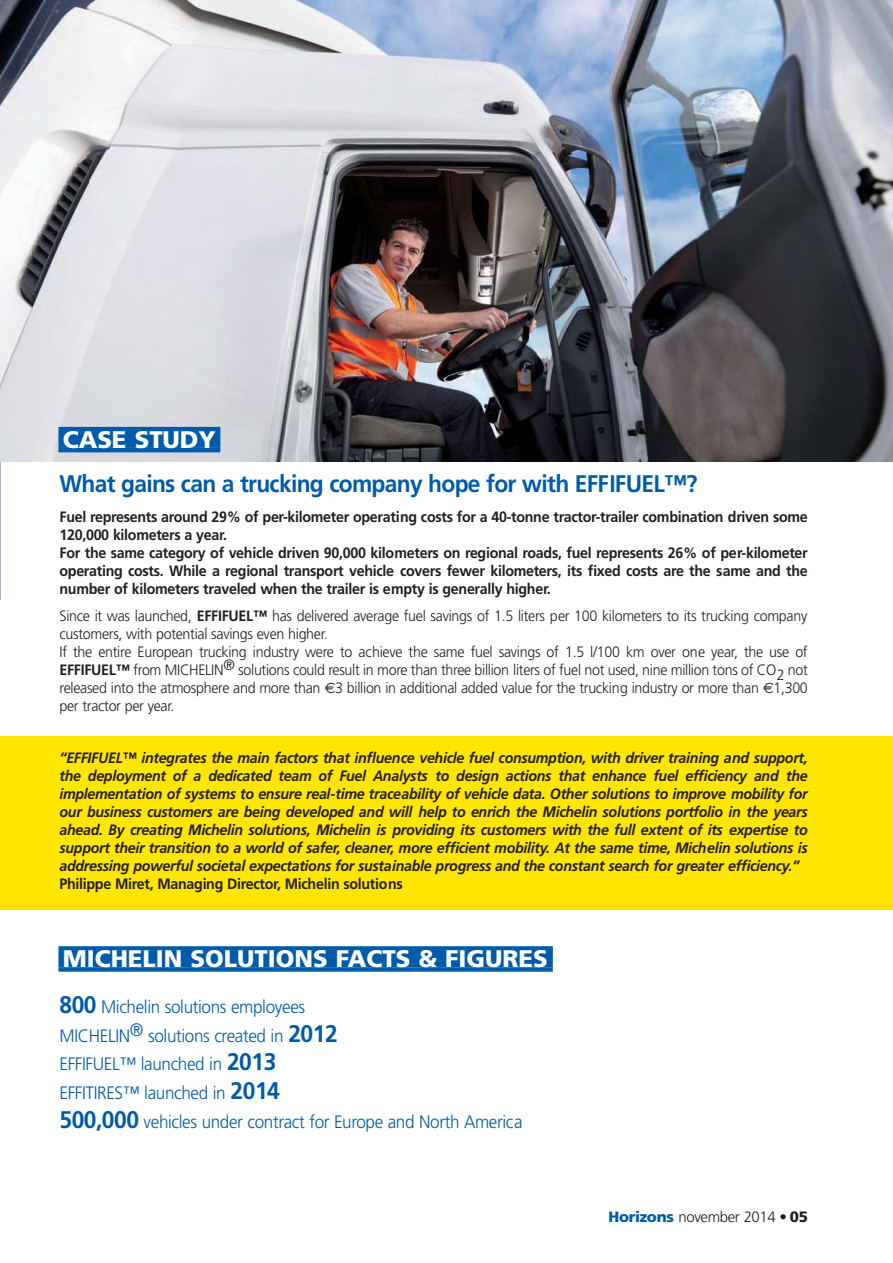
<style>
.page{position:relative;width:893px;height:1263px;background:#fff}
.page>*{position:absolute;margin:0;border:0;box-sizing:border-box;transform-origin:0 0}
.t1{font:700 24px "+YNWKIL Frutiger";letter-spacing:-.03em;color:#005baa;scale:.95 1}
.t2{font:900 24px "+PNIGTK Frutiger";color:#fff}
.t3{font:300 18px/28.8px "+JINJFW Frutiger";letter-spacing:-.02em;color:#005baa;scale:.95 1}
.t4{font:italic 700 15px/18px "+OJHLFO Frutiger";letter-spacing:-.02em;color:#231f20;text-align:justify;scale:.95 1}
.t5{font:300 15px/18px "+JINJFW Frutiger";letter-spacing:-.02em;color:#231f20;scale:.95 1}
.t6{font:700 15px/18px "+YNWKIL Frutiger";letter-spacing:-.02em;color:#231f20;scale:.95 1}
.t7{font:300 15px "+JINJFW Frutiger";letter-spacing:-.02em;color:#231f20}
.s1{font-family:"+YNWKIL Frutiger";font-weight:700}
.s2{font-family:"+UYMKML Euro Sans";font-weight:400}
.s3{font-family:"+YNWKIL Frutiger";font-weight:700;font-size:24px}
.s4{font-family:"+PNIGTK Frutiger";font-weight:900;color:#005baa}
.s5{font-family:"+PNIGTK Frutiger";font-weight:900}
</style>
<div class="page">
<img style="left:0;top:0;width:893px;height:461px">
<div style="left:58px;top:427px;width:162px;height:21px;background:#005baa"></div>
<hr style="left:58px;top:448px;width:162px;height:4px;background:#005baa">
<div style="left:58px;top:946px;width:495px;height:21px;background:#005baa"></div>
<div style="left:58px;top:967px;width:495px;height:5px;background:#005baa"></div>
<div style="left:0;top:737px;width:893px;height:173px;background:#ffe600"></div>
<h1 class="t2" style="left:63px;top:430px;width:155px">CASE STUDY</h1>
<h1 class="t1" style="left:60px;top:474px;width:673px">What gains can a trucking company hope for with EFFIFUEL™?</h1>
<p class="t6" style="left:60px;top:509px;width:789px">Fuel represents around 29% of per-kilometer operating costs for a 40-tonne tractor-trailer combination driven some 120,000 kilometers a year.<br>For the same category of vehicle driven 90,000 kilometers on regional roads, fuel represents 26% of per-kilometer operating costs. While a regional transport vehicle covers fewer kilometers, its fixed costs are the same and the number of kilometers traveled when the trailer is empty is generally higher.</p>
<p class="t5" style="left:60px;top:608px;width:789px">Since it was launched, <span class="s1">EFFIFUEL™</span> has delivered average fuel savings of 1.5 liters per 100 kilometers to its trucking company customers, with potential savings even higher.<br>If the entire European trucking industry were to achieve the same fuel savings of 1.5 l/100 km over one year, the use of <span class="s1">EFFIFUEL™</span> from MICHELIN® solutions could result in more than three billion liters of fuel not used, nine million tons of CO2 not released into the atmosphere and more than <span class="s2">€</span>3 billion in additional added value for the trucking industry or more than <span class="s2">€</span>1,300 per tractor per year.</p>
<p class="t4" style="left:60px;top:750px;width:789px">“EFFIFUEL™ integrates the main factors that influence vehicle fuel consumption, with driver training and support, the deployment of a dedicated team of Fuel Analysts to design actions that enhance fuel efficiency and the implementation of systems to ensure real-time traceability of vehicle data. Other solutions to improve mobility for our business customers are being developed and will help to enrich the Michelin solutions portfolio in the years ahead. By creating Michelin solutions, Michelin is providing its customers with the full extent of its expertise to support their transition to a world of safer, cleaner, more efficient mobility. At the same time, Michelin solutions is addressing powerful societal expectations for sustainable progress and the constant search for greater efficiency.”</p>
<p class="t6" style="left:60px;top:876px;width:363px">Philippe Miret, Managing Director, Michelin solutions</p>
<h1 class="t2" style="left:63px;top:949px;width:487px">MICHELIN SOLUTIONS FACTS &amp; FIGURES</h1>
<p class="t3" style="left:60px;top:993px;width:489px"><span class="s3">800</span> Michelin solutions employees<br>MICHELIN® solutions created in <span class="s3">2012<br></span>EFFIFUEL™ launched in <span class="s3">2013<br></span>EFFITIRES™ launched in <span class="s3">2014<br>500,000</span> vehicles under contract for Europe and North America</p>
<p class="t7" style="left:608px;top:1210px;width:201px"><span class="s4">Horizons</span> november 2014 <span class="s1">•</span> <span class="s5">05</span></p>
</div>
